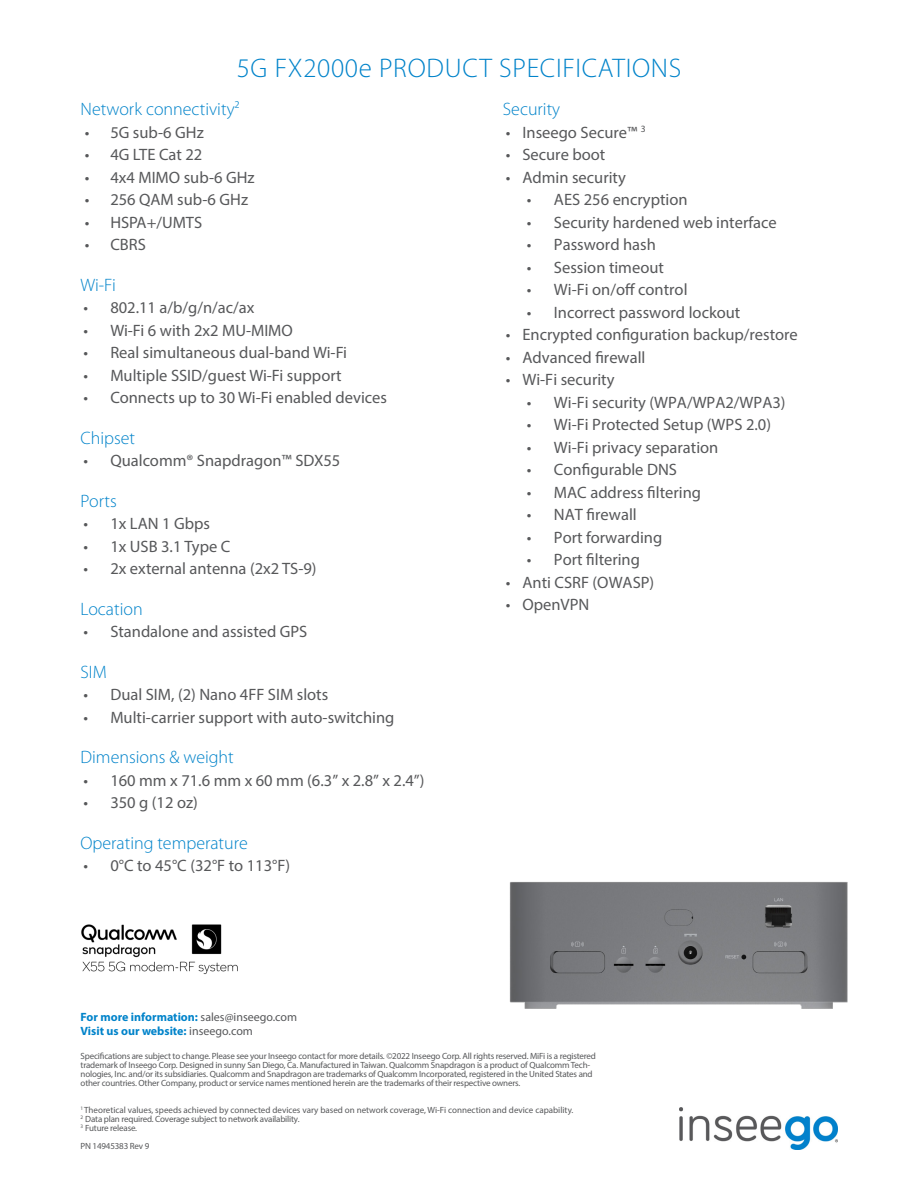
<style>
.page{position:relative;width:918px;height:1188px;background:#fff}
.page>*{position:absolute;margin:0;border:0;box-sizing:border-box;transform-origin:0 0}
.Header_Level_2{font:300 27px "Myriad Pro";letter-spacing:.025em;color:#0083ca}
.Header_Level_1{font:300 18px "Myriad Pro";color:#0083ca}
.t1{font:16.5px "Myriad Pro";color:#57585a}
.Header_Level_1-2{font:700 12px/14.4px "Myriad Pro";color:#0083ca}
.Header_Level_1-3{font:9px/9px "Myriad Pro";letter-spacing:-.02em;color:#57585a}
.Header_Level_1-4{font:9px/9px "Myriad Pro";color:#57585a}
.s1{font-size:16.5px}
.s2{font-weight:400;color:#57585a}
</style>
<div class="page">
<img style="left:680px;top:1107px;width:158px;height:42px">
<img style="left:81px;top:924px;width:157px;height:51px">
<img style="left:509px;top:882px;width:339px;height:127px">
<p class="Header_Level_2" style="left:237px;top:53px;width:446px">5G FX2000e PRODUCT SPECIFICATIONS</p>
<p class="Header_Level_1" style="left:81px;top:99px;width:160px">Network connectivity<span class="s1">2</span></p>
<p class="t1" style="left:85px;top:122px;width:121px">• 5G sub-6 GHz</p>
<p class="t1" style="left:85px;top:144px;width:119px">• 4G LTE Cat 22</p>
<p class="t1" style="left:85px;top:167px;width:171px">• 4x4 MIMO sub-6 GHz</p>
<p class="t1" style="left:85px;top:189px;width:165px">• 256 QAM sub-6 GHz</p>
<p class="t1" style="left:85px;top:212px;width:119px">• HSPA+/UMTS</p>
<p class="t1" style="left:85px;top:234px;width:63px">• CBRS</p>
<p class="Header_Level_1" style="left:81px;top:275px;width:37px">Wi-Fi</p>
<p class="t1" style="left:83px;top:297px;width:173px">• 802.11 a/b/g/n/ac/ax</p>
<p class="t1" style="left:83px;top:320px;width:211px">• Wi-Fi 6 with 2x2 MU-MIMO</p>
<p class="t1" style="left:83px;top:342px;width:265px">• Real simultaneous dual-band Wi-Fi</p>
<p class="t1" style="left:83px;top:365px;width:260px">• Multiple SSID/guest Wi-Fi support</p>
<p class="t1" style="left:83px;top:387px;width:305px">• Connects up to 30 Wi-Fi enabled devices</p>
<p class="Header_Level_1" style="left:81px;top:428px;width:56px">Chipset</p>
<p class="t1" style="left:83px;top:450px;width:259px">• Qualcomm® Snapdragon™ SDX55</p>
<p class="Header_Level_1" style="left:81px;top:491px;width:38px">Ports</p>
<p class="t1" style="left:83px;top:513px;width:128px">• 1x LAN 1 Gbps</p>
<p class="t1" style="left:83px;top:536px;width:149px">• 1x USB 3.1 Type C</p>
<p class="t1" style="left:83px;top:558px;width:235px">• 2x external antenna (2x2 TS-9)</p>
<p class="Header_Level_1" style="left:81px;top:599px;width:64px">Location</p>
<p class="t1" style="left:83px;top:621px;width:226px">• Standalone and assisted GPS</p>
<p class="Header_Level_1" style="left:81px;top:662px;width:28px">SIM</p>
<p class="t1" style="left:83px;top:684px;width:246px">• Dual SIM, (2) Nano 4FF SIM slots</p>
<p class="t1" style="left:83px;top:707px;width:313px">• Multi-carrier support with auto-switching</p>
<p class="Header_Level_1" style="left:81px;top:747px;width:155px">Dimensions &amp; weight</p>
<p class="t1" style="left:83px;top:770px;width:343px">• 160 mm x 71.6 mm x 60 mm (6.3” x 2.8” x 2.4”)</p>
<p class="t1" style="left:83px;top:792px;width:116px">• 350 g (12 oz)</p>
<p class="Header_Level_1" style="left:81px;top:833px;width:169px">Operating temperature</p>
<p class="t1" style="left:83px;top:855px;width:208px">• 0°C to 45°C (32°F to 113°F)</p>
<p class="Header_Level_1" style="left:503px;top:99px;width:59px">Security</p>
<p class="t1" style="left:506px;top:122px;width:141px">• Inseego Secure™ <sup>3</sup></p>
<p class="t1" style="left:506px;top:144px;width:101px">• Secure boot</p>
<p class="t1" style="left:506px;top:167px;width:122px">• Admin security</p>
<p class="t1" style="left:527px;top:189px;width:162px">• AES 256 encryption</p>
<p class="t1" style="left:527px;top:212px;width:251px">• Security hardened web interface</p>
<p class="t1" style="left:527px;top:234px;width:131px">• Password hash</p>
<p class="t1" style="left:527px;top:257px;width:139px">• Session timeout</p>
<p class="t1" style="left:527px;top:279px;width:162px">• Wi-Fi on/off control</p>
<p class="t1" style="left:527px;top:302px;width:215px">• Incorrect password lockout</p>
<p class="t1" style="left:506px;top:324px;width:294px">• Encrypted configuration backup/restore</p>
<p class="t1" style="left:506px;top:347px;width:141px">• Advanced firewall</p>
<p class="t1" style="left:506px;top:369px;width:110px">• Wi-Fi security</p>
<p class="t1" style="left:527px;top:392px;width:260px">• Wi-Fi security (WPA/WPA2/WPA3)</p>
<p class="t1" style="left:527px;top:414px;width:246px">• Wi-Fi Protected Setup (WPS 2.0)</p>
<p class="t1" style="left:527px;top:437px;width:193px">• Wi-Fi privacy separation</p>
<p class="t1" style="left:527px;top:459px;width:152px">• Configurable DNS</p>
<p class="t1" style="left:527px;top:482px;width:176px">• MAC address filtering</p>
<p class="t1" style="left:527px;top:504px;width:111px">• NAT firewall</p>
<p class="t1" style="left:527px;top:527px;width:137px">• Port forwarding</p>
<p class="t1" style="left:527px;top:549px;width:115px">• Port filtering</p>
<p class="t1" style="left:506px;top:572px;width:150px">• Anti CSRF (OWASP)</p>
<p class="t1" style="left:506px;top:594px;width:85px">• OpenVPN</p>
<p class="Header_Level_1-2" style="left:81px;top:1009px;width:218px">For more information: <span class="s2">sales@inseego.com<br></span>Visit us our website: <span class="s2">inseego.com</span></p>
<p class="Header_Level_1-3" style="left:81px;top:1051px;width:517px">Specifications are subject to change. Please see your Inseego contact for more details. ©2022 Inseego Corp. All rights reserved. MiFi is a registered trademark of Inseego Corp. Designed in sunny San Diego, Ca. Manufactured in Taiwan. Qualcomm Snapdragon is a product of Qualcomm Tech&shy;nologies, Inc. and/or its subsidiaries. Qualcomm and Snapdragon are trademarks of Qualcomm Incorporated, registered in the United States and other countries. Other Company, product or service names mentioned herein are the trademarks of their respective owners.</p>
<p class="Header_Level_1-4" style="left:81px;top:1105px;width:494px"><sup>1</sup> Theoretical values, speeds achieved by connected devices vary based on network coverage, Wi-Fi connection and device capability.<br><sup>2</sup> Data plan required. Coverage subject to network availability.</p>
<p class="Header_Level_1-3" style="left:81px;top:1123px;width:58px"><sup>3</sup> Future release.</p>
<p class="Header_Level_1-3" style="left:81px;top:1141px;width:70px">PN 14945383 Rev 9</p>
</div>
